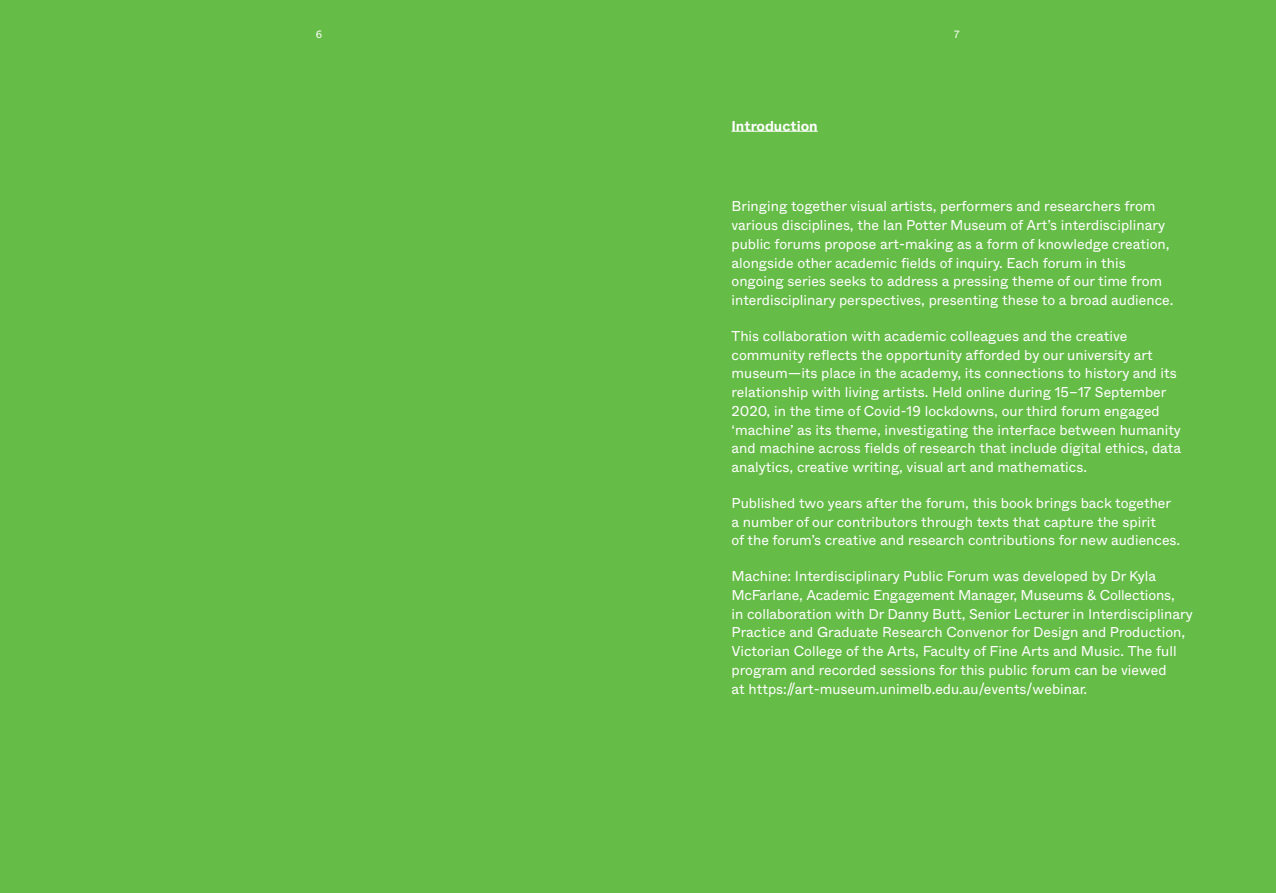
<style>
.page{position:relative;width:1276px;height:893px;background:#65bc46}
.page>*{position:absolute;margin:0;border:0;box-sizing:border-box;transform-origin:0 0}
.t1{font:14.25px/18.8px "Whyte";color:#fff}
.t2{font:700 14.25px "Whyte";color:#fff}
.t3{font:10.5px "Whyte";color:#fff}
</style>
<div class="page">
<hr style="left:731px;top:131px;width:86px;height:1px;background:#fff">
<p class="t3" style="left:316px;top:26px;width:8px">6</p>
<p class="t3" style="left:954px;top:26px;width:7px">7</p>
<p class="t2" style="left:731px;top:114px;width:88px">Introduction</p>
<p class="t1" style="left:731px;top:196px;width:443px">Bringing together visual artists, performers and researchers from various disciplines, the Ian Potter Museum of Art’s interdisciplinary public forums propose art-making as a form of knowledge creation, alongside other academic fields of inquiry. Each forum in this ongoing series seeks to address a pressing theme of our time from interdisciplinary perspectives, presenting these to a broad audience.</p>
<p class="t1" style="left:731px;top:326px;width:451px">This collaboration with academic colleagues and the creative community reflects the opportunity afforded by our university art museum—its place in the academy, its connections to history and its relationship with living artists. Held online during 15–17 September 2020, in the time of Covid-19 lockdowns, our third forum engaged ‘machine’ as its theme, investigating the interface between humanity and machine across fields of research that include digital ethics, data analytics, creative writing, visual art and mathematics.</p>
<p class="t1" style="left:731px;top:493px;width:450px">Published two years after the forum, this book brings back together a number of our contributors through texts that capture the spirit<br>of the forum’s creative and research contributions for new audiences.</p>
<p class="t1" style="left:731px;top:566px;width:463px">Machine: Interdisciplinary Public Forum was developed by Dr Kyla McFarlane, Academic Engagement Manager, Museums &amp; Collections,<br>in collaboration with Dr Danny Butt, Senior Lecturer in Interdisciplinary Practice and Graduate Research Convenor for Design and Production, Victorian College of the Arts, Faculty of Fine Arts and Music. The full program and recorded sessions for this public forum can be viewed<br>at https://art-museum.unimelb.edu.au/events/webinar.</p>
</div>
